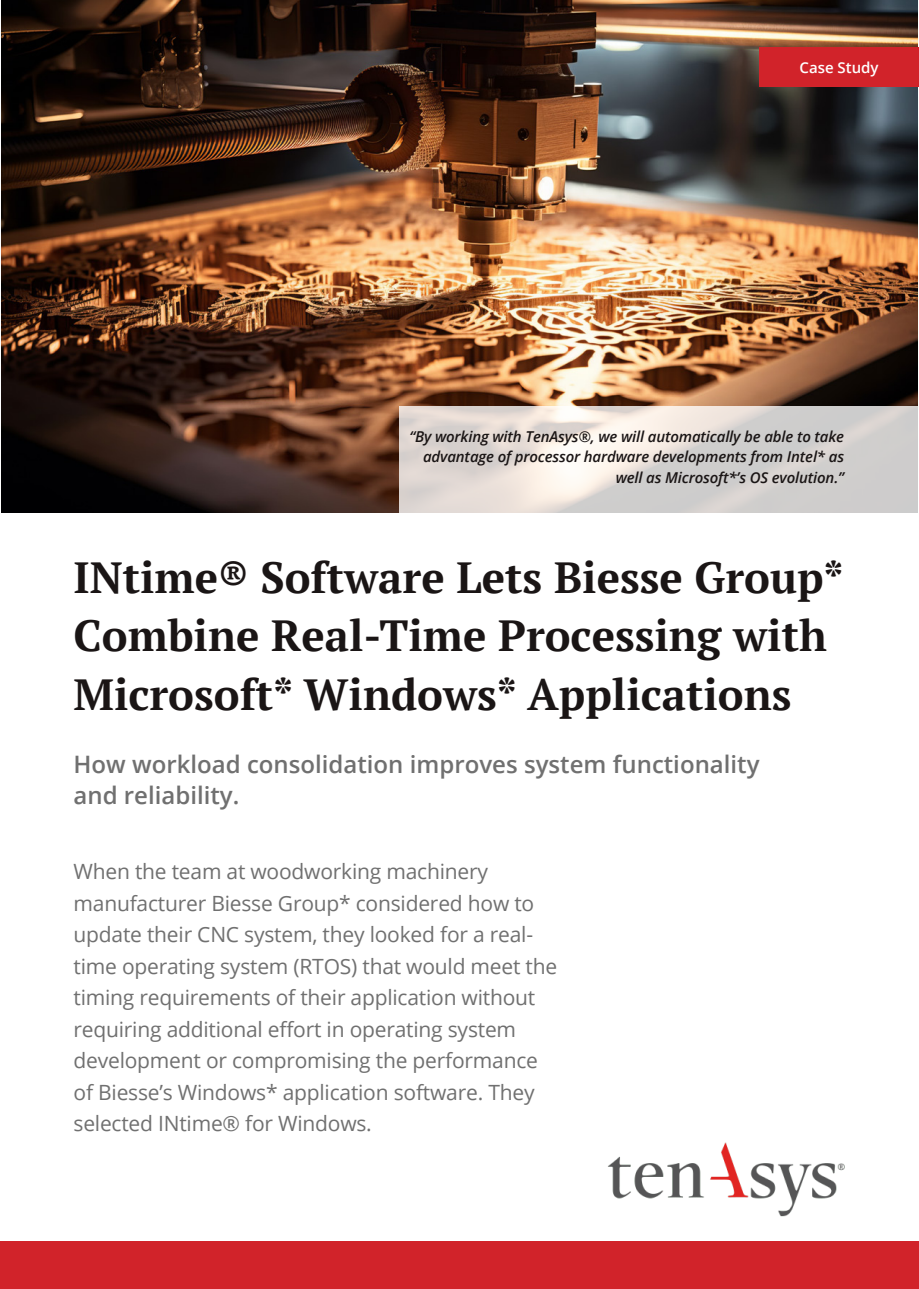
<style>
.page{position:relative;width:919px;height:1289px;background:#fff}
.page>*{position:absolute;margin:0;border:0;box-sizing:border-box;transform-origin:0 0}
.Front_Cover_Headline{font:700 43.5px/58.5px "PT Serif";color:#1a1515}
.Front_Cover_Subhead{font:600 24px/31.5px "Open Sans";color:#707070}
.Article_Abstrtact_Co{font:21px/31.5px "Open Sans";letter-spacing:-.01em;color:#707070}
.Body_Copy{font:italic 600 15px/20.2px "Open Sans";letter-spacing:-.01em;color:#1a1515;text-align:right}
.t1{font:600 15px "Open Sans";color:#fff}
</style>
<div class="page">
<img style="left:1px;top:0;width:916px;height:512px">
<img style="left:608px;top:1142px;width:237px;height:75px">
<div style="left:759px;top:47px;width:159px;height:40px;background:#d1232a"></div>
<div style="left:0;top:1241px;width:918px;height:47px;background:#d1232a"></div>
<svg style="left:399px;top:407px;width:519px;height:106px;background:#ddd8d4"></svg>
<p class="t1" style="left:799px;top:57px;width:81px">Case Study</p>
<p class="Body_Copy" style="left:409px;top:426px;width:436px">“By working with TenAsys®, we will automatically be able to take advantage of processor hardware developments from Intel* as well as Microsoft*’s OS evolution.”</p>
<p class="Front_Cover_Headline" style="left:74px;top:547px;width:771px">INtime® Software Lets Biesse Group*<br>Combine Real-Time Processing with<br>Microsoft* Windows* Applications</p>
<p class="Front_Cover_Subhead" style="left:74px;top:747px;width:687px">How workload consolidation improves system functionality and reliability.</p>
<p class="Article_Abstrtact_Co" style="left:74px;top:855px;width:485px">When the team at woodworking machinery manufacturer Biesse Group* considered how to update their CNC system, they looked for a real&shy;time operating system (RTOS) that would meet the timing requirements of their application without requiring additional effort in operating system development or compromising the performance of Biesse’s Windows* application software. They selected INtime® for Windows.</p>
</div>
